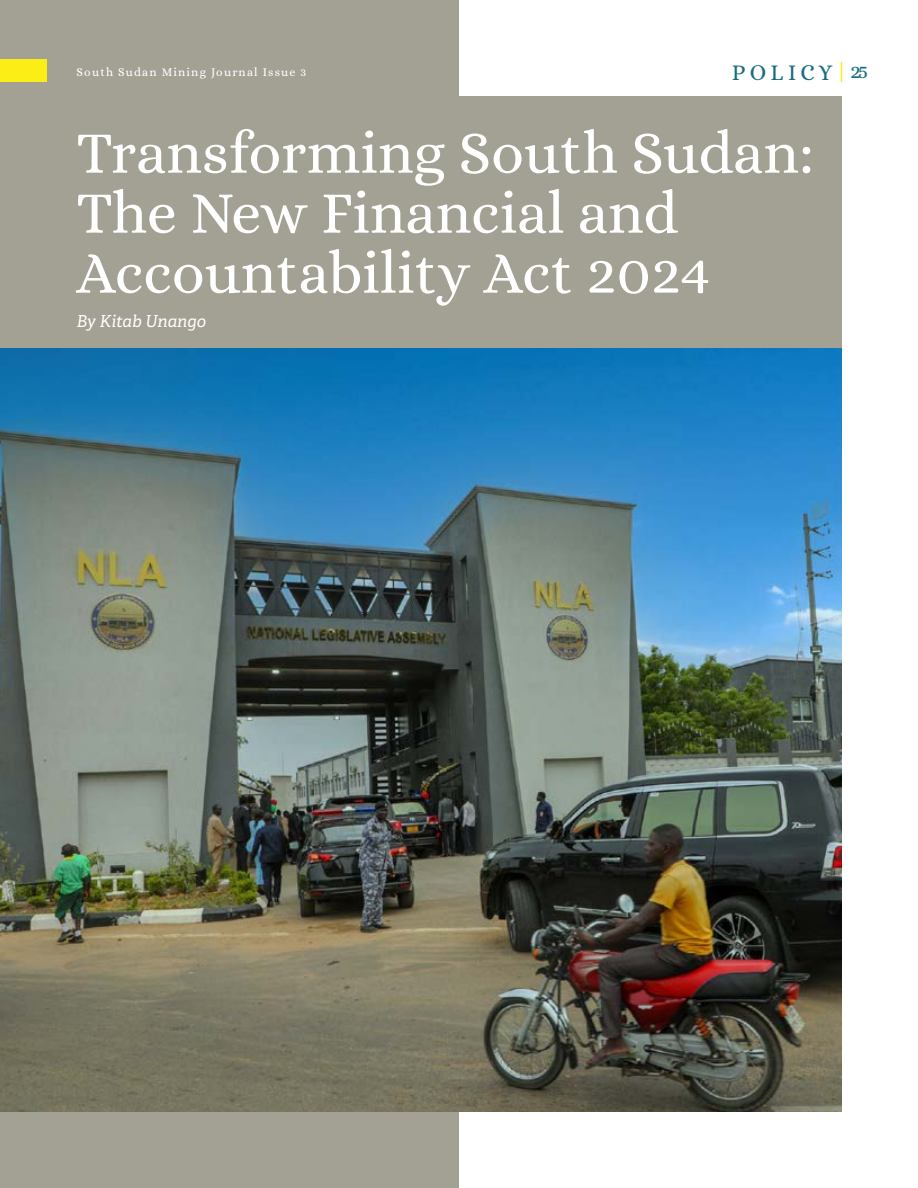
<style>
.page{position:relative;width:918px;height:1188px;background:#fff}
.page>*{position:absolute;margin:0;border:0;box-sizing:border-box;transform-origin:0 0}
.t1{font:60px/60px "Alice";color:#fff}
.t2{font:22.5px "Alice";letter-spacing:.19em;color:#176d7f}
.t3{font:italic 16.5px "Adelle";color:#fff}
.t4{font:12px "Alice";letter-spacing:.1em;color:#fff}
.s1{font-size:21px}
</style>
<div class="page">
<div style="left:0;top:0;width:459px;height:1188px;background:#a3a194"></div>
<div style="left:77px;top:97px;width:764px;height:252px;background:#a3a194"></div>
<img style="left:0;top:349px;width:841px;height:762px">
<svg style="left:841px;top:62px;width:1px;height:20px"></svg>
<div style="left:0;top:59px;width:47px;height:23px;background:#fbee17"></div>
<p class="t4" style="left:77px;top:66px;width:231px">South Sudan Mining Journal Issue 3</p>
<p class="t2" style="left:732px;top:60px;width:138px">POLICY <span class="s1">25</span></p>
<p class="t1" style="left:77px;top:126px;width:739px">Transforming South Sudan:<br>The New Financial and<br>Accountability Act 2024</p>
<p class="t3" style="left:77px;top:311px;width:131px">By Kitab Unango</p>
</div>
